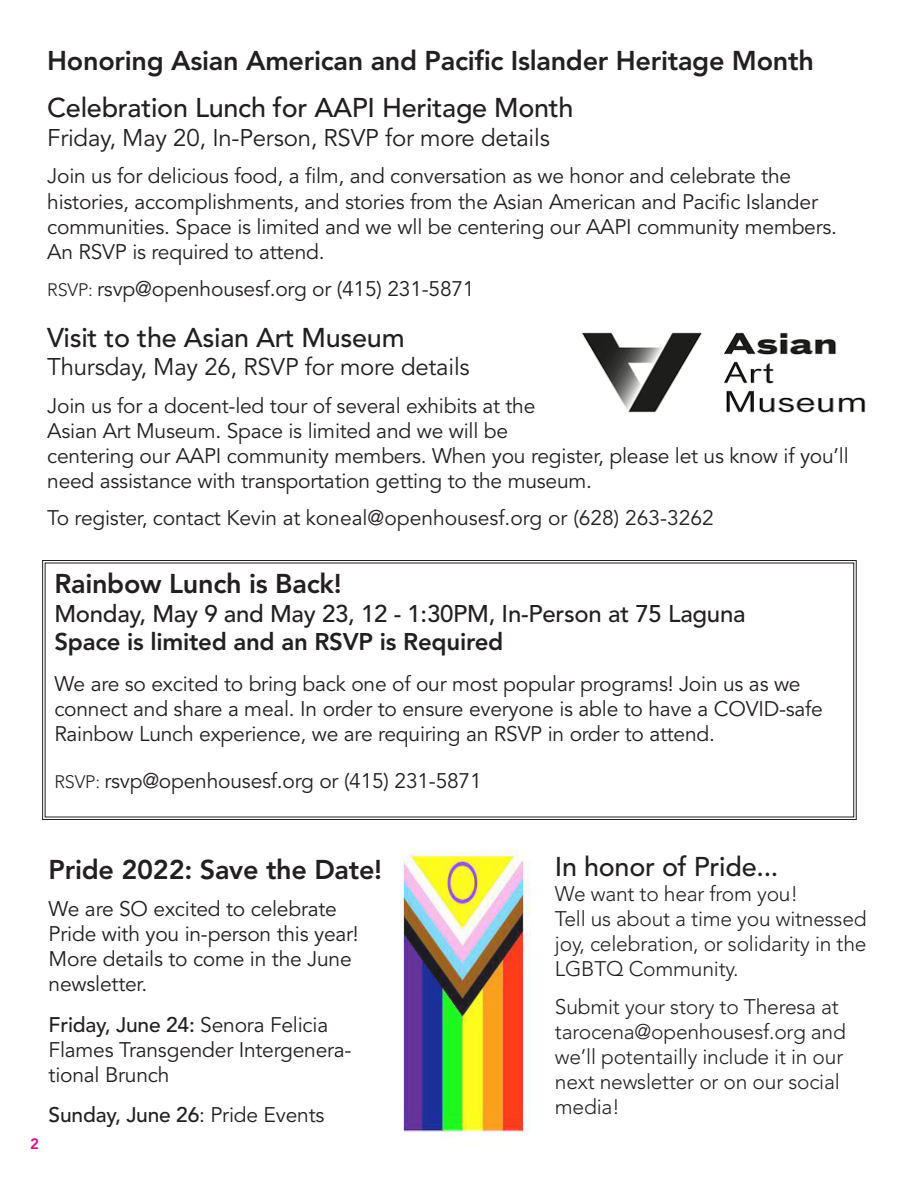
<style>
.page{position:relative;width:918px;height:1188px;background:#fff}
.page>*{position:absolute;margin:0;border:0;box-sizing:border-box;transform-origin:0 0}
.t1{font:800 27px "Avenir";letter-spacing:-.01em;color:#231f20}
.t2{font:500 27px "Avenir";letter-spacing:-.01em;color:#231f20}
.t3{font:24px "Avenir";letter-spacing:-.01em;color:#231f20}
.t4{font:500 24px "Avenir";letter-spacing:-.01em;color:#231f20}
.t5{font:800 24px "Avenir";letter-spacing:-.01em;color:#231f20}
.t6{font:21px/25.2px "Avenir";letter-spacing:-.01em;color:#231f20}
.t7{font:300 21px/25.2px "Avenir";letter-spacing:-.01em;color:#231f20;text-align:justify}
.t8{font:500 21px "Avenir";letter-spacing:-.01em;color:#231f20}
.t9{font:800 15px "Avenir";color:#d70c8c}
.s1{font-weight:300;font-size:18px}
.s2{font-weight:500}
.s3{font-weight:400}
</style>
<div class="page">
<svg style="left:42px;top:560px;width:815px;height:260px"></svg>
<img style="left:581px;top:332px;width:285px;height:81px">
<img style="left:402px;top:848px;width:129px;height:284px">
<p class="t1" style="left:47px;top:45px;width:768px">Honoring Asian American and Pacific Islander Heritage Month</p>
<p class="t2" style="left:47px;top:92px;width:528px">Celebration Lunch for AAPI Heritage Month</p>
<p class="t3" style="left:47px;top:124px;width:504px">Friday, May 20, In-Person, RSVP for more details</p>
<p class="t6" style="left:47px;top:164px;width:745px">Join us for delicious food, a film, and conversation as we honor and celebrate the</p>
<p class="t6" style="left:47px;top:189px;width:772px">histories, accomplishments, and stories from the Asian American and Pacific Islander</p>
<p class="t6" style="left:47px;top:215px;width:791px">communities. Space is limited and we wll be centering our AAPI community members.</p>
<p class="t6" style="left:47px;top:240px;width:279px">An RSVP is required to attend.</p>
<p class="t6" style="left:47px;top:277px;width:429px"><span class="s1">RSVP:</span> rsvp@openhousesf.org or (415) 231-5871</p>
<p class="t2" style="left:47px;top:322px;width:359px">Visit to the Asian Art Museum</p>
<p class="t3" style="left:47px;top:353px;width:424px">Thursday, May 26, RSVP for more details</p>
<p class="t6" style="left:47px;top:393px;width:803px">Join us for a docent-led tour of several exhibits at the<br>Asian Art Museum. Space is limited and we will be<br>centering our AAPI community members. When you register, please let us know if you’ll need assistance with transportation getting to the museum.</p>
<p class="t6" style="left:47px;top:506px;width:668px">To register, contact Kevin at koneal@openhousesf.org or (628) 263-3262</p>
<p class="t1" style="left:54px;top:567px;width:289px">Rainbow Lunch is Back!</p>
<p class="t4" style="left:54px;top:599px;width:693px">Monday, May 9 and May 23, 12 - 1:30PM, In-Person at 75 Laguna</p>
<p class="t5" style="left:54px;top:628px;width:450px">Space is limited and an RSVP is Required</p>
<p class="t6" style="left:54px;top:671px;width:748px">We are so excited to bring back one of our most popular programs! Join us as we</p>
<p class="t6" style="left:54px;top:697px;width:770px">connect and share a meal. In order to ensure everyone is able to have a COVID-safe</p>
<p class="t6" style="left:54px;top:722px;width:662px">Rainbow Lunch experience, we are requiring an RSVP in order to attend.</p>
<p class="t6" style="left:54px;top:769px;width:429px"><span class="s1">RSVP:</span> rsvp@openhousesf.org or (415) 231-5871</p>
<p class="t9" style="left:30px;top:1135px;width:10px">2</p>
<p class="t1" style="left:49px;top:853px;width:335px">Pride 2022: Save the Date!</p>
<p class="t6" style="left:49px;top:896px;width:312px">We are SO excited to celebrate<br>Pride with you in-person this year!<br>More details to come in the June newsletter.</p>
<p class="t6" style="left:49px;top:1012px;width:304px"><span class="s2">Friday, June 24:</span> Senora Felicia<br>Flames Transgender Intergenera&shy;tional Brunch</p>
<p class="t8" style="left:49px;top:1103px;width:277px">Sunday, June 26<span class="s3">: Pride Events</span></p>
<p class="t2" style="left:555px;top:851px;width:225px">In honor of Pride...</p>
<p class="t7" style="left:555px;top:881px;width:245px">We want to hear from you!</p>
<p class="t7" style="left:555px;top:906px;width:313px">Tell us about a time you witnessed joy, celebration, or solidarity in the LGBTQ Community.</p>
<p class="t7" style="left:555px;top:994px;width:286px">Submit your story to Theresa at</p>
<p class="t7" style="left:555px;top:1019px;width:292px;text-align:left">tarocena@openhousesf.org and we’ll potentailly include it in our next newsletter or on our social media!</p>
</div>
